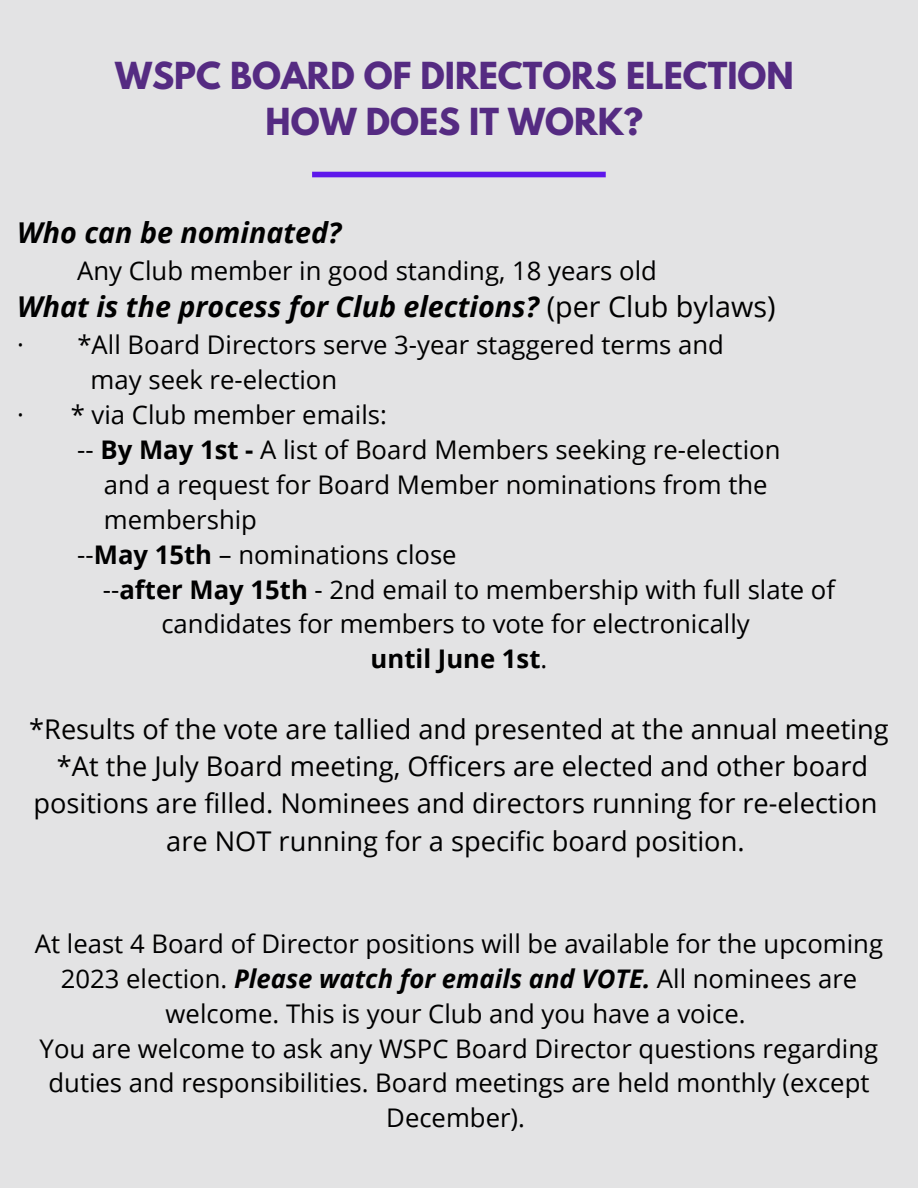
<style>
.page{position:relative;width:918px;height:1188px;background:#e3e3e4}
.page>*{position:absolute;margin:0;border:0;box-sizing:border-box;transform-origin:0 0}
.t1{font:700 33px/46.2px "League Spartan";color:#552b82;text-align:center}
.t2{font:italic 700 28.65px "Open Sans";color:#000}
.t3{font:27.15px/37.2px "Open Sans";color:#000;text-align:center}
.t4{font:25.65px/34.8px "Open Sans";color:#000;text-align:center}
.t5{font:700 25.65px "Open Sans";color:#000}
.s1{font-weight:400;font-style:normal}
.s2{font-weight:700}
.s3{font-weight:400}
.s4{font-weight:700;font-style:italic}
</style>
<div class="page">
<div style="left:312px;top:172px;width:294px;height:5px;background:#5e17eb"></div>
<p class="t1" style="left:115px;top:57px;width:680px">WSPC BOARD OF DIRECTORS ELECTION<br>HOW DOES IT WORK?</p>
<p class="t2" style="left:17px;top:212px;width:326px">Who can be nominated?</p>
<p class="t4" style="left:77px;top:253px;width:581px">Any Club member in good standing, 18 years old</p>
<p class="t2" style="left:17px;top:287px;width:760px">What is the process for Club elections? <span class="s1">(per Club bylaws)</span></p>
<p class="t4" style="left:17px;top:327px;width:708px">· *All Board Directors serve 3-year staggered terms and</p>
<p class="t4" style="left:91px;top:362px;width:248px">may seek re-election</p>
<p class="t4" style="left:17px;top:397px;width:371px">· * via Club member emails:</p>
<p class="t4" style="left:77px;top:432px;width:705px">-- <span class="s2">By May 1st -</span> A list of Board Members seeking re-election</p>
<p class="t4" style="left:104px;top:467px;width:665px">and a request for Board Member nominations from the</p>
<p class="t4" style="left:104px;top:501px;width:155px">membership</p>
<p class="t4" style="left:77px;top:536px;width:381px">--<span class="s2">May 15th</span> – nominations close</p>
<p class="t4" style="left:103px;top:571px;width:734px">--<span class="s2">after May 15th</span> - 2nd email to membership with full slate of</p>
<p class="t4" style="left:161px;top:606px;width:590px">candidates for members to vote for electronically</p>
<p class="t5" style="left:371px;top:641px;width:178px">until June 1st<span class="s3">.</span></p>
<p class="t3" style="left:29px;top:710px;width:861px">*Results of the vote are tallied and presented at the annual meeting *At the July Board meeting, Officers are elected and other board positions are filled. Nominees and directors running for re-election are NOT running for a specific board position.</p>
<p class="t4" style="left:35px;top:926px;width:850px">At least 4 Board of Director positions will be available for the upcoming 2023 election. <span class="s4">Please watch for emails and VOTE.</span> All nominees are welcome. This is your Club and you have a voice.<br>You are welcome to ask any WSPC Board Director questions regarding duties and responsibilities. Board meetings are held monthly (except December).</p>
</div>
